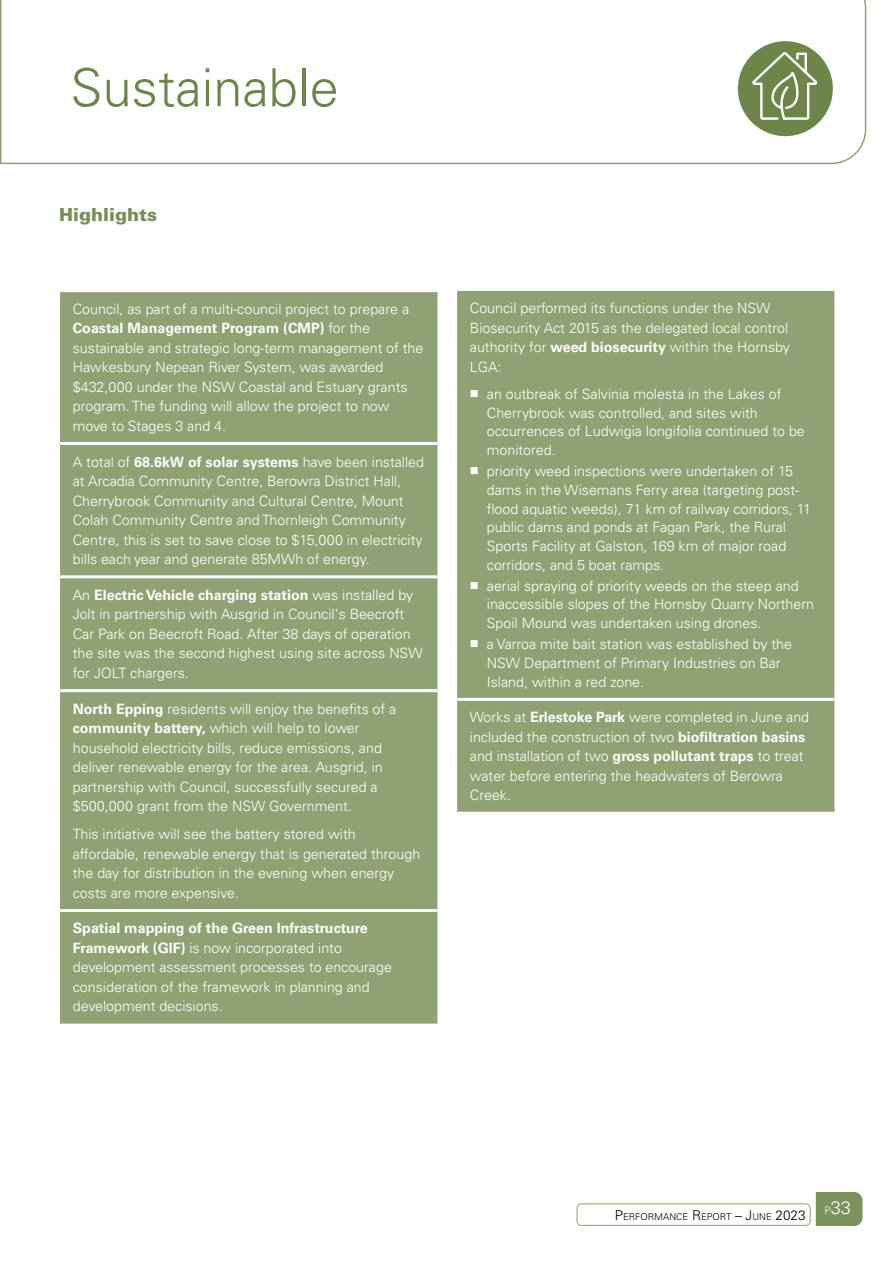
<style>
.page{position:relative;width:893px;height:1263px;background:#fff}
.page>*{position:absolute;margin:0;border:0;box-sizing:border-box;transform-origin:0 0}
.t1{font:300 52.5px "Univers LT Pro 45";color:#6b8648}
.t2{font:900 18px "Univers LT Pro 75";color:#778f56}
.t3{font:300 18px "Univers LT Pro 45";color:#fff}
.t4{font:300 14.25px/19.5px "Univers LT Pro 45";color:#fff}
.t5{font:300 14.25px/18.8px "Univers LT Std";color:#fff}
.t6{font:700 14.25px "Univers LT Pro 65";color:#fff}
.t7{font:300 9.45px "Univers LT Pro 45";color:#000}
.s1{font-family:"Univers LT Pro 45";font-weight:300}
.s2{font-family:"Univers LT Pro 65";font-weight:700}
.s3{font-size:13.5px}
.s4{font-size:10.5px}
</style>
<div class="page">
<div style="left:577px;top:1203px;width:233px;height:23px;border:1px solid #90a274;border-radius:4px"></div>
<div style="left:816px;top:1192px;width:47px;height:34px;background:#7c935e"></div>
<svg style="left:0;top:0;width:867px;height:165px"></svg>
<div style="left:738px;top:41px;width:95px;height:95px;background:#6b8648;border-radius:50%"></div>
<svg style="left:752px;top:51px;width:66px;height:69px"></svg>
<div style="left:60px;top:292px;width:377px;height:731px;background:#90a274"></div>
<hr style="left:60px;top:442px;width:377px;height:3px;background:#fff">
<hr style="left:60px;top:575px;width:377px;height:3px;background:#fff">
<hr style="left:60px;top:689px;width:377px;height:3px;background:#fff">
<hr style="left:60px;top:909px;width:377px;height:3px;background:#fff">
<div style="left:457px;top:291px;width:377px;height:521px;background:#90a274"></div>
<hr style="left:457px;top:698px;width:377px;height:3px;background:#fff">
<svg style="left:471px;top:390px;width:7px;height:7px"></svg>
<svg style="left:471px;top:467px;width:7px;height:7px"></svg>
<svg style="left:471px;top:582px;width:7px;height:7px"></svg>
<svg style="left:471px;top:640px;width:7px;height:7px"></svg>
<h1 class="t1" style="left:70px;top:53px;width:270px">Sustainable</h1>
<p class="t2" style="left:59px;top:202px;width:100px">Highlights</p>
<p class="t4" style="left:73px;top:298px;width:338px">Council, as part of a multi-council project to prepare a</p>
<p class="t6" style="left:73px;top:318px;width:299px">Coastal Management Program (CMP) <span class="s1">for the</span></p>
<p class="t4" style="left:73px;top:337px;width:352px">sustainable and strategic long-term management of the Hawkesbury Nepean River System, was awarded $432,000 under the NSW Coastal and Estuary grants program. The funding will allow the project to now move to Stages 3 and 4.</p>
<p class="t4" style="left:73px;top:451px;width:353px">A total of <span class="s2">68.6kW of solar systems</span> have been installed at Arcadia Community Centre, Berowra District Hall, Cherrybrook Community and Cultural Centre, Mount Colah Community Centre and Thornleigh Community Centre, this is set to save close to $15,000 in electricity bills each year and generate 85MWh of energy.</p>
<p class="t6" style="left:73px;top:585px;width:342px"><span class="s1">An</span> Electric Vehicle charging station <span class="s1">was installed by</span></p>
<p class="t4" style="left:73px;top:604px;width:351px">Jolt in partnership with Ausgrid in Council's Beecroft Car Park on Beecroft Road. After 38 days of operation the site was the second highest using site across NSW for JOLT chargers.</p>
<p class="t4" style="left:73px;top:698px;width:325px"><span class="s2">North Epping</span> residents will enjoy the benefits of a <span class="s2">community battery,</span> which will help to lower household electricity bills, reduce emissions, and deliver renewable energy for the area. Ausgrid, in partnership with Council, successfully secured a $500,000 grant from the NSW Government.</p>
<p class="t4" style="left:73px;top:824px;width:349px">This initiative will see the battery stored with affordable, renewable energy that is generated through the day for distribution in the evening when energy costs are more expensive.</p>
<p class="t6" style="left:73px;top:918px;width:297px">Spatial mapping of the Green Infrastructure</p>
<p class="t4" style="left:73px;top:938px;width:321px"><span class="s2">Framework (GIF)</span> is now incorporated into development assessment processes to encourage consideration of the framework in planning and development decisions.</p>
<p class="t4" style="left:470px;top:298px;width:322px">Council performed its functions under the NSW Biosecurity Act 2015 as the delegated local control authority for <span class="s2">weed biosecurity</span> within the Hornsby LGA:</p>
<p class="t5" style="left:487px;top:384px;width:319px">an outbreak of Salvinia molesta in the Lakes of Cherrybrook was controlled, and sites with occurrences of Ludwigia longifolia continued to be monitored.</p>
<p class="t5" style="left:487px;top:462px;width:326px">priority weed inspections were undertaken of 15 dams in the Wisemans Ferry area (targeting post&shy;flood aquatic weeds), 71 km of railway corridors, 11 public dams and ponds at Fagan Park, the Rural Sports Facility at Galston, 169 km of major road corridors, and 5 boat ramps.</p>
<p class="t5" style="left:487px;top:576px;width:329px">aerial spraying of priority weeds on the steep and inaccessible slopes of the Hornsby Quarry Northern<br>Spoil Mound was undertaken using drones.</p>
<p class="t5" style="left:487px;top:635px;width:307px">a Varroa mite bait station was established by the<br>NSW Department of Primary Industries on Bar<br>Island, within a red zone.</p>
<p class="t4" style="left:470px;top:707px;width:341px">Works at <span class="s2">Erlestoke Park</span> were completed in June and included the construction of two <span class="s2">biofiltration basins </span>and installation of two <span class="s2">gross pollutant traps</span> to treat water before entering the headwaters of Berowra Creek.</p>
<p class="t7" style="left:615px;top:1210px;width:192px"><span class="s3">P</span>ERFORMANCE <span class="s3">R</span> EPORT <span class="s3">– J</span>UNE <span class="s3">2023</span></p>
<p class="t3" style="left:824px;top:1196px;width:28px"><span class="s4">P</span>33</p>
</div>
